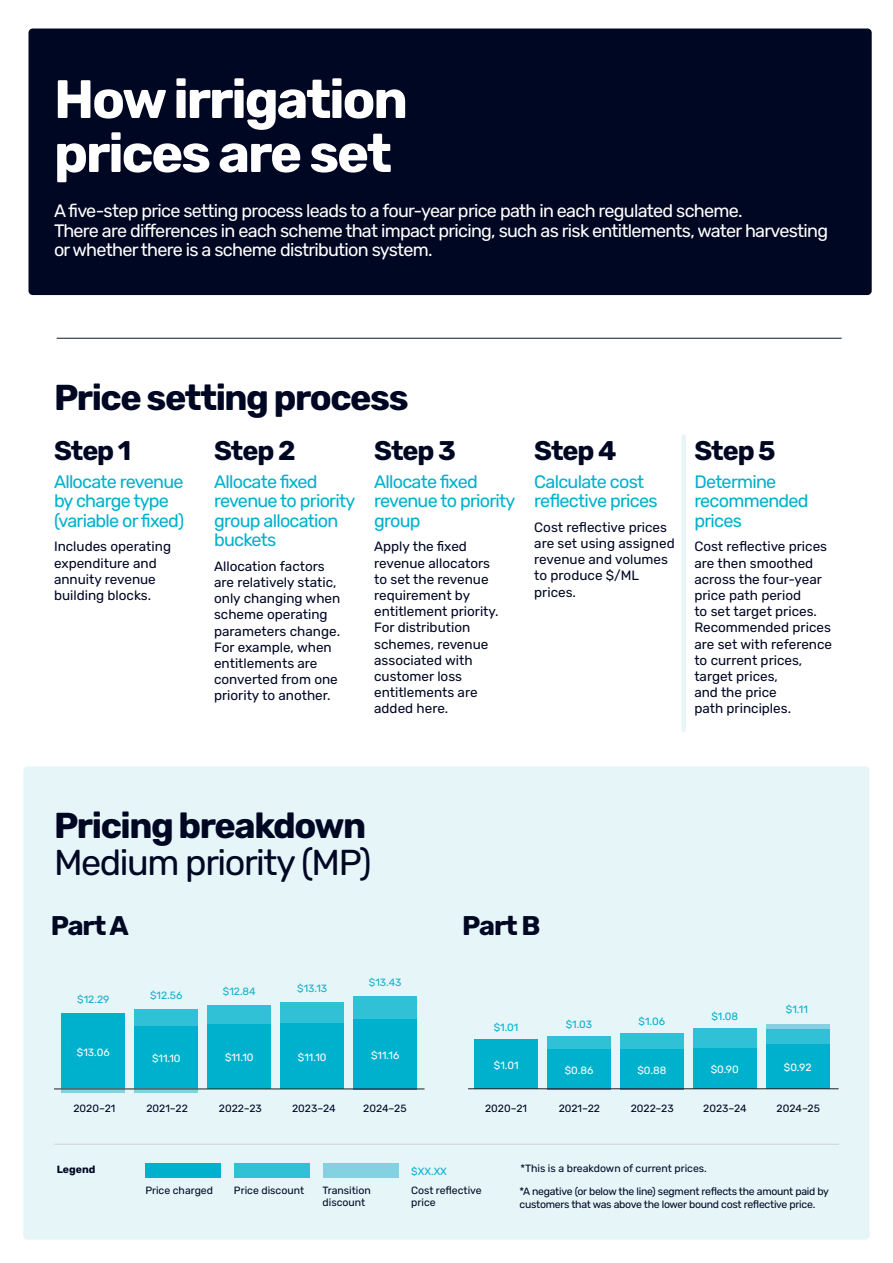
<style>
.page{position:relative;width:893px;height:1263px;background:#fff}
.page>*{position:absolute;margin:0;border:0;box-sizing:border-box;transform-origin:0 0}
.H36{font:700 54px/54px "Rubik";letter-spacing:-.04em;color:#fff}
.H24{font:36px/37.5px "Rubik";letter-spacing:-.04em;color:#000723}
.H24-2{font:700 36px "Rubik";letter-spacing:-.04em;color:#000723}
.H18{font:700 27px "Rubik";letter-spacing:-.04em;color:#000723}
.Feature{font:18px/19.5px "Rubik";letter-spacing:-.04em;color:#fff}
.H18-2{font:18px/19.5px "Rubik";letter-spacing:-.04em;color:#00b1cd}
.Body{font:13.5px/16.2px "Rubik";color:#000723}
.Chart_numbers{font:10.5px/12.6px "Rubik";color:#000723}
.Disclaimer___footer{font:10.5px/12.6px "Rubik";letter-spacing:-.025em;color:#000723}
.Chart_numbers-2{font:10.5px "Rubik";color:#fff}
.Disclaimer___footer-2{font:10.5px "Rubik";color:#000723}
.Chart_numbers-3{font:10.5px "Rubik";color:#00b1cd}
.Chart_numbers-4{font:10.5px "Rubik";color:#15b0ca}
.Chart_numbers-5{font:700 10.5px "Rubik";color:#000723}
.s1{font-weight:700}
</style>
<div class="page">
<div style="left:28px;top:29px;width:844px;height:266px;background:#000723;border-radius:4px"></div>
<hr style="left:57px;top:338px;width:785px;height:1px;background:#091c2c">
<div style="left:23px;top:766px;width:847px;height:473px;background:#e5f5f8;border-radius:4px"></div>
<hr style="left:54px;top:1144px;width:785px;height:1px;background:#d1d2d4">
<div style="left:145px;top:1163px;width:76px;height:15px;background:#00b1cd"></div>
<div style="left:234px;top:1163px;width:76px;height:15px;background:#31c1d7"></div>
<div style="left:323px;top:1163px;width:75px;height:15px;background:#83d2e2"></div>
<div style="left:681px;top:434px;width:5px;height:298px;background:#e5f5f8;border-radius:2px"></div>
<div style="left:475px;top:1039px;width:63px;height:50px;background:#00b1cd"></div>
<div style="left:693px;top:1047px;width:63px;height:42px;background:#00b1cd"></div>
<div style="left:693px;top:1028px;width:63px;height:19px;background:#31c1d7"></div>
<div style="left:620px;top:1033px;width:63px;height:16px;background:#31c1d7"></div>
<div style="left:620px;top:1049px;width:63px;height:40px;background:#00b1cd"></div>
<div style="left:62px;top:1013px;width:63px;height:76px;background:#00b1cd"></div>
<div style="left:135px;top:1025px;width:63px;height:64px;background:#00b1cd"></div>
<div style="left:135px;top:1009px;width:63px;height:17px;background:#31c1d7"></div>
<div style="left:208px;top:1024px;width:63px;height:65px;background:#00b1cd"></div>
<div style="left:208px;top:1006px;width:63px;height:18px;background:#31c1d7"></div>
<div style="left:354px;top:1018px;width:63px;height:71px;background:#00b1cd"></div>
<div style="left:353px;top:996px;width:64px;height:23px;background:#31c1d7"></div>
<div style="left:547px;top:1049px;width:64px;height:40px;background:#00b1cd"></div>
<div style="left:547px;top:1036px;width:64px;height:13px;background:#31c1d7"></div>
<div style="left:281px;top:1022px;width:63px;height:67px;background:#00b1cd"></div>
<div style="left:281px;top:1003px;width:63px;height:20px;background:#31c1d7"></div>
<div style="left:766px;top:1029px;width:63px;height:15px;background:#31c1d7"></div>
<div style="left:766px;top:1024px;width:63px;height:5px;background:#83d2e2"></div>
<div style="left:766px;top:1044px;width:63px;height:45px;background:#00b1cd"></div>
<hr style="left:468px;top:1088px;width:371px;height:1px;background:#231f20">
<svg style="left:62px;top:1089px;width:63px;height:4px"></svg>
<svg style="left:135px;top:1089px;width:63px;height:4px"></svg>
<hr style="left:54px;top:1088px;width:370px;height:1px;background:#231f20">
<p class="H36" style="left:54px;top:74px;width:356px">How irrigation prices are set</p>
<p class="Feature" style="left:54px;top:201px;width:776px">A five-step price setting process leads to a four-year price path in each regulated scheme.<br>There are differences in each scheme that impact pricing, such as risk entitlements, water harvesting or whether there is a scheme distribution system.</p>
<p class="H24-2" style="left:54px;top:376px;width:356px">Price setting process</p>
<p class="H18" style="left:54px;top:434px;width:79px">Step 1</p>
<p class="H18-2" style="left:54px;top:472px;width:132px">Allocate revenue by charge type (variable or fixed)</p>
<p class="Body" style="left:54px;top:539px;width:119px">Includes operating expenditure and annuity revenue building blocks.</p>
<p class="H18" style="left:214px;top:434px;width:83px">Step 2</p>
<p class="H18-2" style="left:214px;top:472px;width:143px">Allocate fixed revenue to priority group allocation buckets</p>
<p class="Body" style="left:214px;top:558px;width:128px">Allocation factors are relatively static, only changing when scheme operating parameters change.<br>For example, when entitlements are converted from one priority to another.</p>
<p class="H18" style="left:374px;top:434px;width:83px">Step 3</p>
<p class="H18-2" style="left:374px;top:472px;width:143px">Allocate fixed revenue to priority group</p>
<p class="Body" style="left:374px;top:539px;width:126px">Apply the fixed revenue allocators to set the revenue requirement by entitlement priority.<br>For distribution schemes, revenue associated with customer loss entitlements are added here.</p>
<p class="H18" style="left:534px;top:434px;width:84px">Step 4</p>
<p class="H18-2" style="left:534px;top:472px;width:125px">Calculate cost reflective prices</p>
<p class="Body" style="left:534px;top:519px;width:142px">Cost reflective prices are set using assigned revenue and volumes to produce $/ML prices.</p>
<p class="H18" style="left:694px;top:434px;width:83px">Step 5</p>
<p class="H18-2" style="left:694px;top:472px;width:116px">Determine recommended prices</p>
<p class="Body" style="left:694px;top:539px;width:139px">Cost reflective prices are then smoothed across the four-year price path period<br>to set target prices.<br>Recommended prices are set with reference to current prices, target prices,<br>and the price<br>path principles.</p>
<p class="H24" style="left:54px;top:807px;width:319px"><span class="s1">Pricing breakdown<br></span>Medium priority (MP)</p>
<p class="H18" style="left:51px;top:910px;width:79px">Part A</p>
<p class="H18" style="left:462px;top:910px;width:80px">Part B</p>
<p class="Chart_numbers-4" style="left:77px;top:994px;width:34px">$12.29</p>
<p class="Chart_numbers-2" style="left:77px;top:1047px;width:34px">$13.06</p>
<p class="Chart_numbers-4" style="left:150px;top:989px;width:34px">$12.56</p>
<p class="Chart_numbers-2" style="left:152px;top:1052px;width:30px">$11.10</p>
<p class="Chart_numbers-4" style="left:223px;top:985px;width:34px">$12.84</p>
<p class="Chart_numbers-2" style="left:225px;top:1052px;width:30px">$11.10</p>
<p class="Chart_numbers-4" style="left:297px;top:983px;width:32px">$13.13</p>
<p class="Chart_numbers-2" style="left:298px;top:1051px;width:30px">$11.10</p>
<p class="Chart_numbers-4" style="left:369px;top:976px;width:34px">$13.43</p>
<p class="Chart_numbers-2" style="left:371px;top:1049px;width:30px">$11.16</p>
<p class="Chart_numbers-3" style="left:494px;top:1021px;width:26px">$1.01</p>
<p class="Chart_numbers-2" style="left:494px;top:1059px;width:26px">$1.01</p>
<p class="Chart_numbers-3" style="left:566px;top:1018px;width:28px">$1.03</p>
<p class="Chart_numbers-2" style="left:565px;top:1064px;width:30px">$0.86</p>
<p class="Chart_numbers-3" style="left:639px;top:1015px;width:28px">$1.06</p>
<p class="Chart_numbers-2" style="left:637px;top:1064px;width:30px">$0.88</p>
<p class="Chart_numbers-3" style="left:711px;top:1010px;width:28px">$1.08</p>
<p class="Chart_numbers-2" style="left:711px;top:1064px;width:30px">$0.90</p>
<p class="Chart_numbers-3" style="left:786px;top:1003px;width:23px">$1.11</p>
<p class="Chart_numbers-2" style="left:784px;top:1062px;width:29px">$0.92</p>
<p class="Chart_numbers" style="left:73px;top:1102px;width:43px">2020–21</p>
<p class="Chart_numbers" style="left:146px;top:1102px;width:43px">2021–22</p>
<p class="Chart_numbers" style="left:219px;top:1102px;width:44px">2022–23</p>
<p class="Chart_numbers" style="left:292px;top:1102px;width:45px">2023–24</p>
<p class="Chart_numbers" style="left:363px;top:1102px;width:45px">2024–25</p>
<p class="Chart_numbers" style="left:485px;top:1102px;width:43px">2020–21</p>
<p class="Chart_numbers" style="left:559px;top:1102px;width:43px">2021–22</p>
<p class="Chart_numbers" style="left:631px;top:1102px;width:44px">2022–23</p>
<p class="Chart_numbers" style="left:703px;top:1102px;width:45px">2023–24</p>
<p class="Chart_numbers" style="left:777px;top:1102px;width:45px">2024–25</p>
<p class="Chart_numbers-5" style="left:57px;top:1163px;width:40px">Legend</p>
<p class="Chart_numbers" style="left:145px;top:1184px;width:69px">Price charged</p>
<p class="Chart_numbers-3" style="left:411px;top:1166px;width:37px">$XX.XX</p>
<p class="Chart_numbers" style="left:234px;top:1184px;width:72px">Price discount</p>
<p class="Chart_numbers" style="left:323px;top:1184px;width:50px">Transition discount</p>
<p class="Chart_numbers" style="left:411px;top:1184px;width:72px">Cost reflective price</p>
<p class="Disclaimer___footer-2" style="left:520px;top:1162px;width:188px">*This is a breakdown of current prices.</p>
<p class="Disclaimer___footer" style="left:519px;top:1185px;width:311px">*A negative (or below the line) segment reflects the amount paid by customers that was above the lower bound cost reflective price.</p>
</div>
